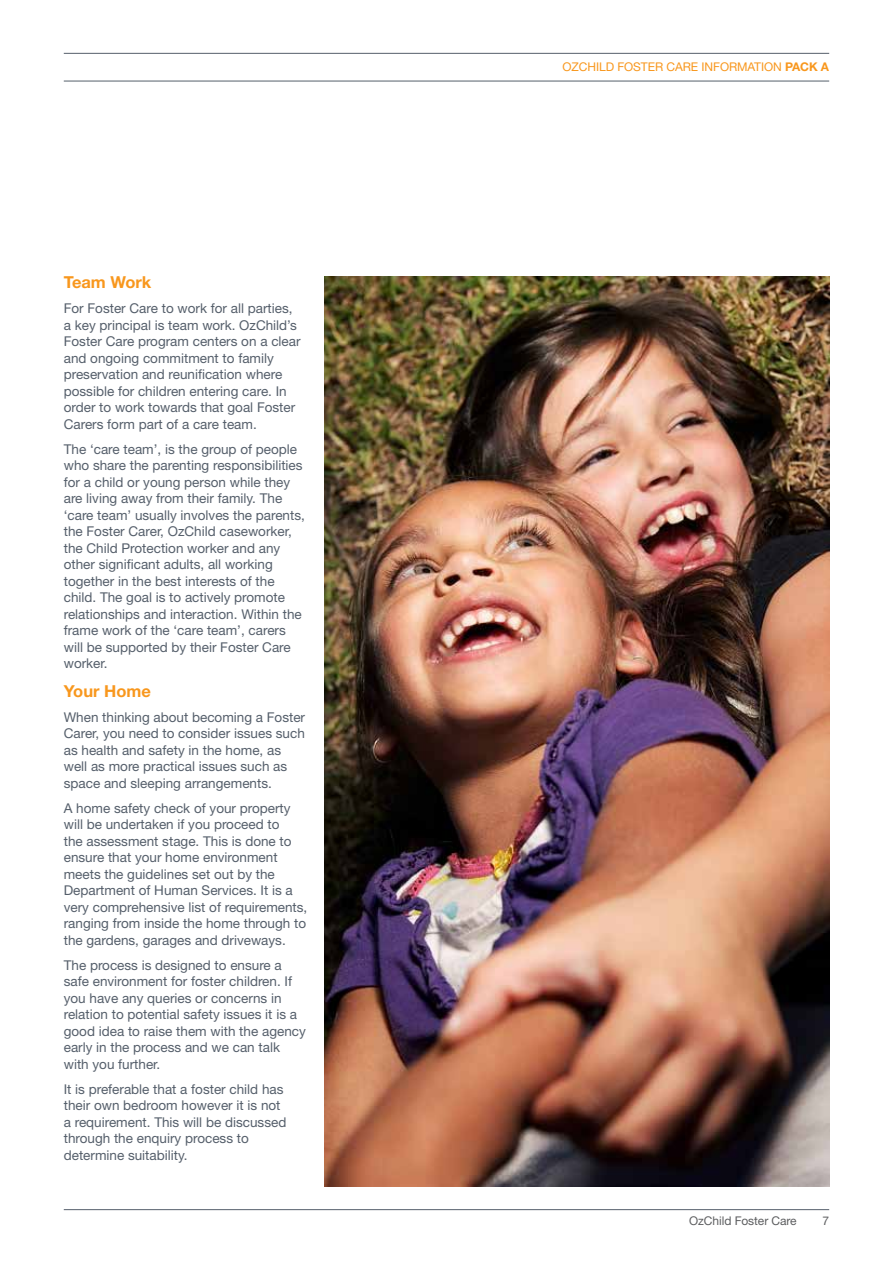
<style>
.page{position:relative;width:893px;height:1263px;background:#fff}
.page>*{position:absolute;margin:0;border:0;box-sizing:border-box;transform-origin:0 0}
.t1{font:700 16.5px "Helvetica Neue LT Std";color:#f8971d}
.t2{font:13.5px/16.5px "Helvetica Neue LT Std";color:#555f6b}
.t3{font:12px "Helvetica Neue LT Std";letter-spacing:-.005em;color:#f8971d}
.t4{font:12px "Helvetica Neue LT Std";letter-spacing:-.005em;color:#5d5e60}
.s1{font-weight:700}
</style>
<div class="page">
<hr style="left:64px;top:53px;width:765px;height:1px;background:#555f6b">
<hr style="left:64px;top:81px;width:765px;height:1px;background:#555f6b">
<hr style="left:64px;top:1209px;width:765px;height:1px;background:#555f6b">
<img style="left:325px;top:276px;width:504px;height:910px">
<p class="t1" style="left:64px;top:272px;width:89px">Team Work</p>
<p class="t2" style="left:64px;top:300px;width:238px">For Foster Care to work for all parties, a key principal is team work. OzChild’s Foster Care program centers on a clear and ongoing commitment to family preservation and reunification where possible for children entering care. I n order to work towards that goal Foster Carers form part of a care team.</p>
<p class="t2" style="left:64px;top:440px;width:243px">The ‘care team’, is the group of people who share the parenting responsibilities for a child or young person while they are living away from their family. The ‘care team’ usually involves the parents, the Foster Carer, OzChild caseworker, the Child Protection worker and any other significant adults, all working together in the best interests of the child. The goal is to actively promote relationships and interaction. Within the frame work of the ‘care team’, carers will be supported by their Foster Care worker.</p>
<p class="t1" style="left:64px;top:680px;width:89px">Your Home</p>
<p class="t2" style="left:64px;top:708px;width:243px">When thinking about becoming a Foster Carer, you need to consider issues such as health and safety in the home, as well as more practical issues such as space and sleeping arrangements.</p>
<p class="t2" style="left:64px;top:799px;width:245px">A home safety check of your property will be undertaken if you proceed to<br>the assessment stage. This is done to ensure that your home environment meets the guidelines set out by the Department of H uman Services. It is a very comprehensive list of requirements, ranging from inside the home through to the gardens, garages and driveways.</p>
<p class="t2" style="left:64px;top:956px;width:244px">The process is designed to ensure a safe environment for foster children. If you have any queries or concerns in relation to potential safety issues it is a good idea to raise them with the agency early in the process and we can talk with you further.</p>
<p class="t2" style="left:64px;top:1080px;width:224px">It is preferable that a foster child has their own bedroom however it is not a requirement. This will be discussed through the enquiry process to determine suitability.</p>
<p class="t3" style="left:562px;top:60px;width:268px">ozchild foster care info rmatio n <span class="s1">pack A</span></p>
<p class="t4" style="left:689px;top:1214px;width:109px">OzChild Foster Care</p>
<p class="t4" style="left:822px;top:1214px;width:8px">7</p>
</div>
